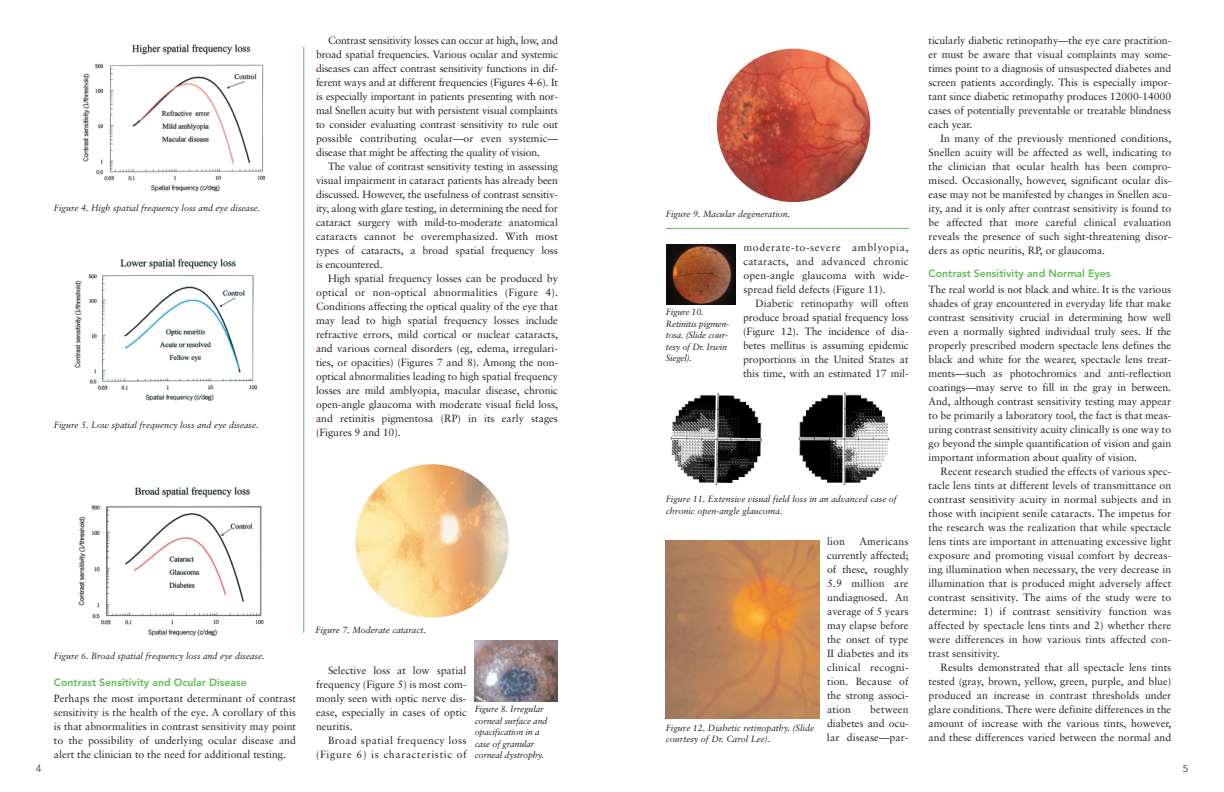
<style>
.page{position:relative;width:1224px;height:792px;background:#fff}
.page>*{position:absolute;margin:0;border:0;box-sizing:border-box;transform-origin:0 0}
.t1{font:10.5px/14px "Sabon";color:#231f20;text-align:justify}
.t2{font:800 10.5px "Avenir";color:#5ebc53}
.t3{font:10.5px/14px "Sabon";letter-spacing:.04em;color:#231f20;text-align:right}
.t4{font:300 10px "Avenir";color:#231f20}
.t5{font:italic 9px/11.5px "Sabon";color:#231f20}
.t6{font:italic 9px/11.5px "Sabon";letter-spacing:-.02em;color:#231f20}
</style>
<div class="page">
<img style="left:717px;top:49px;width:153px;height:153px;border-radius:50%">
<img style="left:666px;top:540px;width:153px;height:179px">
<img style="left:82px;top:44px;width:184px;height:148px">
<img style="left:74px;top:259px;width:184px;height:142px">
<img style="left:78px;top:487px;width:186px;height:149px">
<img style="left:670px;top:392px;width:220px;height:94px">
<img style="left:666px;top:244px;width:70px;height:61px">
<img style="left:474px;top:641px;width:84px;height:61px">
<hr style="left:304px;top:47px;width:1px;height:586px;background:#5ebc53">
<hr style="left:666px;top:228px;width:243px;height:1px;background:#5ebc53">
<img style="left:355px;top:464px;width:154px;height:154px;border-radius:50%">
<p class="t5" style="left:54px;top:202px;width:207px">Figure 4. High spatial frequency loss and eye disease.</p>
<p class="t5" style="left:54px;top:420px;width:206px">Figure 5. Low spatial frequency loss and eye disease.</p>
<p class="t1" style="left:316px;top:34px;width:244px;text-indent:12px">Contrast sensitivity losses can occur at high, low, and broad spatial frequencies. Various ocular and systemic diseases can affect contrast sensitivity functions in dif&shy;ferent ways and at different frequencies (Figures 4-6). It is especially important in patients presenting with nor&shy;mal Snellen acuity but with persistent visual complaints to consider evaluating contrast sensitivity to rule out possible contributing ocular—or even systemic— disease that might be affecting the quality of vision.</p>
<p class="t1" style="left:316px;top:160px;width:244px;text-indent:12px">The value of contrast sensitivity testing in assessing visual impairment in cataract patients has already been discussed. However, the usefulness of contrast sensitiv&shy;ity, along with glare testing, in determining the need for cataract surgery with mild-to-moderate anatomical cataracts cannot be overemphasized. With most types of cataracts, a broad spatial frequency loss is encountered.</p>
<p class="t1" style="left:316px;top:272px;width:244px;text-indent:12px">High spatial frequency losses can be produced by optical or non-optical abnormalities (Figure 4).<br>Conditions affecting the optical quality of the eye that may lead to high spatial frequency losses include refractive errors, mild cortical or nuclear cataracts, and various corneal disorders (eg, edema, irregulari&shy;ties, or opacities) (Figures 7 and 8). Among the non&shy;optical abnormalities leading to high spatial frequency losses are mild amblyopia, macular disease, chronic open-angle glaucoma with moderate visual field loss, and retinitis pigmentosa (RP) in its early stages (Figures 9 and 10).</p>
<p class="t5" style="left:54px;top:650px;width:212px">Figure 6. Broad spatial frequency loss and eye disease.</p>
<p class="t2" style="left:54px;top:678px;width:194px">Contrast Sensitivity and Ocular Disease</p>
<p class="t1" style="left:54px;top:692px;width:244px">Perhaps the most important determinant of contrast sensitivity is the health of the eye. A corollary of this is that abnormalities in contrast sensitivity may point to the possibility of underlying ocular disease and alert the clinician to the need for additional testing.</p>
<p class="t5" style="left:315px;top:625px;width:112px">Figure 7. Moderate cataract.</p>
<p class="t1" style="left:316px;top:664px;width:152px;text-indent:12px">Selective loss at low spatial frequency (Figure 5) is most com&shy;monly seen with optic nerve dis&shy;ease, especially in cases of optic neuritis.</p>
<p class="t3" style="left:316px;top:734px;width:152px">Broad spatial frequency loss (Figure 6) is characteristic of</p>
<p class="t5" style="left:475px;top:704px;width:74px">Figure 8. Irregular corneal surface and opacification in a case of granular corneal dystrophy.</p>
<p class="t5" style="left:666px;top:209px;width:126px">Figure 9. Macular degeneration.</p>
<p class="t6" style="left:666px;top:307px;width:65px">Figure 10.<br>Retinitis pigmen&shy;tosa. (Slide cour&shy;tesy of Dr. Irwin<br>Siegel).</p>
<p class="t1" style="left:744px;top:242px;width:167px">moderate-to-severe amblyopia, cataracts, and advanced chronic open-angle glaucoma with wide&shy;spread field defects (Figure 11).</p>
<p class="t1" style="left:743px;top:298px;width:167px;text-indent:12px">Diabetic retinopathy will often produce broad spatial frequency loss (Figure 12). The incidence of dia&shy;betes mellitus is assuming epidemic proportions in the United States at this time, with an estimated 17 mil-</p>
<p class="t5" style="left:666px;top:494px;width:233px">Figure 11. Extensive visual field loss in an advanced case of chronic open-angle glaucoma.</p>
<p class="t5" style="left:666px;top:722px;width:150px">Figure 12. Diabetic retinopathy. (Slide courtesy of Dr. Carol Lee).</p>
<p class="t1" style="left:827px;top:536px;width:20px">lion</p>
<p class="t1" style="left:827px;top:536px;width:83px;text-indent:32px">Americans currently affected; of these, roughly 5.9 million are undiagnosed. An average of 5 years may elapse before the onset of type II diabetes and its clinical recogni&shy;tion. Because of the strong associ&shy;ation</p>
<p class="t1" style="left:827px;top:704px;width:83px;text-indent:43px">between diabetes and ocu&shy;lar disease—par-</p>
<p class="t1" style="left:929px;top:34px;width:244px">ticularly diabetic retinopathy—the eye care practition&shy;er must be aware that visual complaints may some&shy;times point to a diagnosis of unsuspected diabetes and screen patients accordingly. This is especially impor&shy;tant since diabetic retinopathy produces 12000-14000 cases of potentially preventable or treatable blindness each year.</p>
<p class="t1" style="left:929px;top:132px;width:244px;text-indent:12px">In many of the previously mentioned conditions, Snellen acuity will be affected as well, indicating to the clinician that ocular health has been compro&shy;mised. Occasionally, however, significant ocular dis&shy;ease may not be manifested by changes in Snellen acu&shy;ity, and it is only after contrast sensitivity is found to be affected that more careful clinical evaluation reveals the presence of such sight-threatening disor&shy;ders as optic neuritis, RP, or glaucoma.</p>
<p class="t2" style="left:929px;top:269px;width:183px">Contrast Sensitivity and Normal Eyes</p>
<p class="t1" style="left:929px;top:283px;width:244px">The real world is not black and white. It is the various shades of gray encountered in everyday life that make contrast sensitivity crucial in determining how well even a normally sighted individual truly sees. If the properly prescribed modern spectacle lens defines the black and white for the wearer, spectacle lens treat&shy;ments—such as photochromics and anti-reflection coatings—may serve to fill in the gray in between.<br>And, although contrast sensitivity testing may appear to be primarily a laboratory tool, the fact is that meas&shy;uring contrast sensitivity acuity clinically is one way to go beyond the simple quantification of vision and gain important information about quality of vision.</p>
<p class="t1" style="left:929px;top:465px;width:244px;text-indent:12px">Recent research studied the effects of various spec&shy;tacle lens tints at different levels of transmittance on contrast sensitivity acuity in normal subjects and in those with incipient senile cataracts. The impetus for the research was the realization that while spectacle lens tints are important in attenuating excessive light exposure and promoting visual comfort by decreas&shy;ing illumination when necessary, the very decrease in illumination that is produced might adversely affect contrast sensitivity. The aims of the study were to determine: 1) if contrast sensitivity function was affected by spectacle lens tints and 2) whether there were differences in how various tints affected con&shy;trast sensitivity.</p>
<p class="t1" style="left:929px;top:661px;width:244px;text-indent:12px">Results demonstrated that all spectacle lens tints tested (gray, brown, yellow, green, purple, and blue) produced an increase in contrast thresholds under glare conditions. There were definite differences in the amount of increase with the various tints, however, and these differences varied between the normal and</p>
<p class="t4" style="left:36px;top:764px;width:7px">4</p>
<p class="t4" style="left:1183px;top:764px;width:7px">5</p>
</div>
